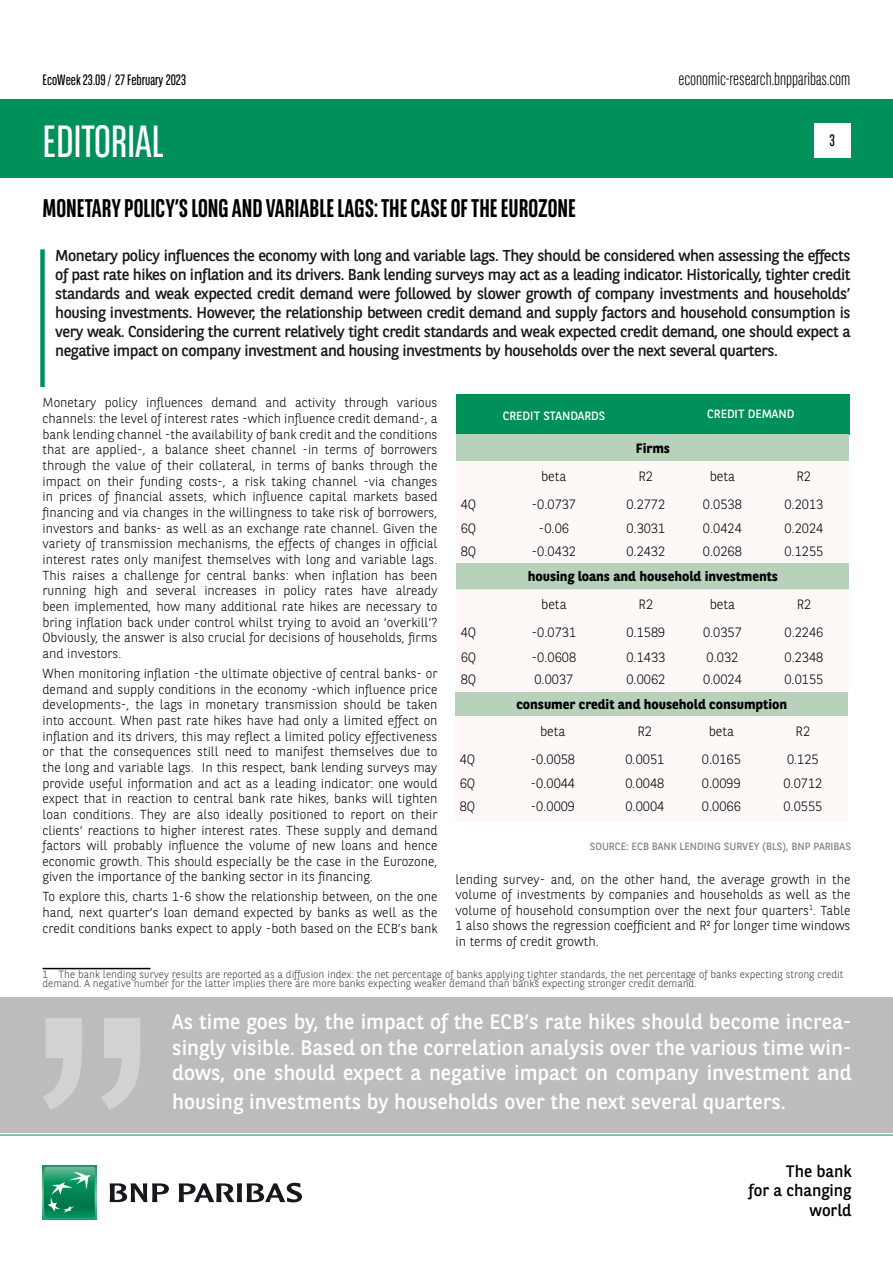
<style>
.page{position:relative;width:893px;height:1263px;background:#fff}
.page>*{position:absolute;margin:0;border:0;box-sizing:border-box;transform-origin:0 0}
.t1{font:45px "BNPP Sans Condensed";color:#fff}
.t2{font:700 25.5px "BNPP Sans Condensed";color:#000}
.t3{font:21px/25.2px "BNPP Sans";color:#fff;text-align:justify}
.t4{font:300 18px "BNPP Sans Condensed";color:#000}
.t5{font:16.5px/19.8px "BNPP Sans";color:#000;text-align:right}
.t6{font:16.5px "BNPP Sans Condensed";color:#000}
.t7{font:15.75px/18.9px "BNPP Sans";letter-spacing:-.03em;color:#1a171c;text-align:justify}
.t8{font:15px "BNPP Sans Condensed";color:#000}
.t9{font:300 13.5px "BNPP Sans";color:#000}
.t10{font:700 13.5px "BNPP Sans";color:#000}
.t11{font:300 13.05px/15.6px "BNPP Sans";color:#000;text-align:justify}
.t12{font:12px "BNPP Sans";color:#fff}
.t13{font:300 10.5px/9px "BNPP Sans";color:#3c3c3b}
.t14{font:10.5px "BNPP Sans";color:#878787}
</style>
<div class="page">
<div style="left:1px;top:99px;width:892px;height:78px;background:#00915b"></div>
<svg style="left:43px;top:1166px;width:53px;height:53px"></svg>
<svg style="left:44px;top:1167px;width:51px;height:51px;background:#26996e"></svg>
<svg style="left:110px;top:1183px;width:59px;height:19px"></svg>
<svg style="left:179px;top:1183px;width:123px;height:19px"></svg>
<hr style="left:0;top:1135px;width:893px;height:1px;background:#00915b">
<div style="left:814px;top:123px;width:36px;height:34px;background:#fff"></div>
<hr style="left:43px;top:968px;width:108px;height:1px;background:#000">
<div style="left:40px;top:249px;width:5px;height:138px;background:#00915b"></div>
<div style="left:456px;top:394px;width:394px;height:41px;background:#00915b"></div>
<div style="left:456px;top:435px;width:393px;height:26px;background:#b7d1ba"></div>
<div style="left:457px;top:563px;width:392px;height:26px;background:#b7d1ba"></div>
<svg style="left:457px;top:589px;width:392px;height:1px"></svg>
<div style="left:455px;top:693px;width:393px;height:129px;background:#fef8f7"></div>
<div style="left:455px;top:693px;width:393px;height:23px;background:#b7d1ba"></div>
<div style="left:0;top:997px;width:892px;height:135px;background:#bcbcbc"></div>
<svg style="left:43px;top:1018px;width:97px;height:92px"></svg>
<p class="t8" style="left:43px;top:70px;width:145px">EcoWeek 23.09 / 27 February 2023</p>
<h3 class="t4" style="left:678px;top:67px;width:174px">economic-research.bnpparibas.com</h3>
<h1 class="t1" style="left:43px;top:113px;width:123px">EDITORIAL</h1>
<h2 class="t2" style="left:43px;top:193px;width:535px">MONETARY POLICY’S LONG AND VARIABLE LAGS: THE CASE OF THE EUROZONE</h2>
<p class="t6" style="left:829px;top:130px;width:7px">3</p>
<p class="t7" style="left:55px;top:246px;width:797px">Monetary policy influences the economy with long and variable lags. They should be considered when assessing the effects of past rate hikes on inflation and its drivers. Bank lending surveys may act as a leading indicator. Historically, tighter credit standards and weak expected credit demand were followed by slower growth of company investments and households’ housing investments. However, the relationship between credit demand and supply factors and household consumption is very weak. Considering the current relatively tight credit standards and weak expected credit demand, one should expect a negative impact on company investment and housing investments by households over the next several quarters.</p>
<p class="t11" style="left:43px;top:394px;width:396px">Monetary policy influences demand and activity through various channels: the level of interest rates -which influence credit demand-, a bank lending channel -the availability of bank credit and the conditions that are applied-, a balance sheet channel -in terms of borrowers through the value of their collateral, in terms of banks through the impact on their funding costs-, a risk taking channel -via changes in prices of financial assets, which influence capital markets based financing and via changes in the willingness to take risk of borrowers, investors and banks- as well as an exchange rate channel. Given the variety of transmission mechanisms, the effects of changes in official interest rates only manifest themselves with long and variable lags.<br>This raises a challenge for central banks: when inflation has been running high and several increases in policy rates have already been implemented, how many additional rate hikes are necessary to bring inflation back under control whilst trying to avoid an ‘overkill’?<br>Obviously, the answer is also crucial for decisions of households, firms and investors.</p>
<p class="t11" style="left:43px;top:665px;width:396px">When monitoring inflation -the ultimate objective of central banks- or demand and supply conditions in the economy -which influence price developments-, the lags in monetary transmission should be taken into account. When past rate hikes have had only a limited effect on inflation and its drivers, this may reflect a limited policy effectiveness or that the consequences still need to manifest themselves due to the long and variable lags. In this respect, bank lending surveys may provide useful information and act as a leading indicator: one would expect that in reaction to central bank rate hikes, banks will tighten loan conditions. They are also ideally positioned to report on their clients’ reactions to higher interest rates. These supply and demand factors will probably influence the volume of new loans and hence economic growth. This should especially be the case in the Eurozone, given the importance of the banking sector in its financing.</p>
<p class="t11" style="left:43px;top:888px;width:396px">To explore this, charts 1-6 show the relationship between, on the one hand, next quarter’s loan demand expected by banks as well as the credit conditions banks expect to apply -both based on the ECB’s bank</p>
<p class="t12" style="left:503px;top:407px;width:104px">CREDIT STANDARDS</p>
<p class="t12" style="left:707px;top:406px;width:89px">CREDIT DEMAND</p>
<p class="t10" style="left:636px;top:439px;width:36px">Firms</p>
<p class="t9" style="left:541px;top:467px;width:27px">beta</p>
<p class="t9" style="left:639px;top:467px;width:16px">R2</p>
<p class="t9" style="left:710px;top:467px;width:27px">beta</p>
<p class="t9" style="left:797px;top:467px;width:16px">R2</p>
<p class="t9" style="left:461px;top:495px;width:17px">4Q</p>
<p class="t9" style="left:531px;top:495px;width:46px">-0.0737</p>
<p class="t9" style="left:626px;top:495px;width:40px">0.2772</p>
<p class="t9" style="left:703px;top:495px;width:40px">0.0538</p>
<p class="t9" style="left:784px;top:495px;width:40px">0.2013</p>
<p class="t9" style="left:461px;top:519px;width:17px">6Q</p>
<p class="t9" style="left:539px;top:519px;width:32px">-0.06</p>
<p class="t9" style="left:626px;top:519px;width:40px">0.3031</p>
<p class="t9" style="left:703px;top:519px;width:40px">0.0424</p>
<p class="t9" style="left:784px;top:519px;width:40px">0.2024</p>
<p class="t9" style="left:461px;top:542px;width:17px">8Q</p>
<p class="t9" style="left:531px;top:542px;width:46px">-0.0432</p>
<p class="t9" style="left:626px;top:542px;width:40px">0.2432</p>
<p class="t9" style="left:703px;top:542px;width:40px">0.0268</p>
<p class="t9" style="left:784px;top:542px;width:40px">0.1255</p>
<p class="t10" style="left:528px;top:567px;width:252px">housing loans and household investments</p>
<p class="t9" style="left:541px;top:595px;width:27px">beta</p>
<p class="t9" style="left:639px;top:595px;width:16px">R2</p>
<p class="t9" style="left:710px;top:595px;width:27px">beta</p>
<p class="t9" style="left:797px;top:595px;width:16px">R2</p>
<p class="t9" style="left:461px;top:623px;width:17px">4Q</p>
<p class="t9" style="left:531px;top:623px;width:46px">-0.0731</p>
<p class="t9" style="left:626px;top:623px;width:40px">0.1589</p>
<p class="t9" style="left:703px;top:623px;width:40px">0.0357</p>
<p class="t9" style="left:784px;top:623px;width:40px">0.2246</p>
<p class="t9" style="left:461px;top:648px;width:17px">6Q</p>
<p class="t9" style="left:531px;top:648px;width:46px">-0.0608</p>
<p class="t9" style="left:626px;top:648px;width:40px">0.1433</p>
<p class="t9" style="left:707px;top:648px;width:33px">0.032</p>
<p class="t9" style="left:784px;top:648px;width:40px">0.2348</p>
<p class="t9" style="left:461px;top:670px;width:17px">8Q</p>
<p class="t9" style="left:534px;top:670px;width:40px">0.0037</p>
<p class="t9" style="left:626px;top:670px;width:40px">0.0062</p>
<p class="t9" style="left:703px;top:670px;width:40px">0.0024</p>
<p class="t9" style="left:784px;top:670px;width:40px">0.0155</p>
<p class="t10" style="left:516px;top:695px;width:272px">consumer credit and household consumption</p>
<p class="t9" style="left:540px;top:722px;width:27px">beta</p>
<p class="t9" style="left:638px;top:722px;width:16px">R2</p>
<p class="t9" style="left:709px;top:722px;width:27px">beta</p>
<p class="t9" style="left:796px;top:722px;width:16px">R2</p>
<p class="t9" style="left:460px;top:750px;width:17px">4Q</p>
<p class="t9" style="left:530px;top:750px;width:46px">-0.0058</p>
<p class="t9" style="left:625px;top:750px;width:40px">0.0051</p>
<p class="t9" style="left:702px;top:750px;width:40px">0.0165</p>
<p class="t9" style="left:787px;top:750px;width:33px">0.125</p>
<p class="t9" style="left:460px;top:774px;width:17px">6Q</p>
<p class="t9" style="left:530px;top:774px;width:46px">-0.0044</p>
<p class="t9" style="left:625px;top:774px;width:40px">0.0048</p>
<p class="t9" style="left:702px;top:774px;width:40px">0.0099</p>
<p class="t9" style="left:783px;top:774px;width:40px">0.0712</p>
<p class="t9" style="left:460px;top:797px;width:17px">8Q</p>
<p class="t9" style="left:530px;top:797px;width:46px">-0.0009</p>
<p class="t9" style="left:625px;top:797px;width:40px">0.0004</p>
<p class="t9" style="left:702px;top:797px;width:40px">0.0066</p>
<p class="t9" style="left:783px;top:797px;width:40px">0.0555</p>
<p class="t14" style="left:590px;top:839px;width:263px">SOURCE: ECB BANK LENDING SURVEY (BLS), BNP PARIBAS</p>
<p class="t11" style="left:455px;top:870px;width:396px">lending survey- and, on the other hand, the average growth in the volume of investments by companies and households as well as the volume of household consumption over the next four quarters<sup>1</sup>. Table 1 also shows the regression coefficient and R² for longer time windows in terms of credit growth.</p>
<p class="t13" style="left:43px;top:969px;width:802px">1 The bank lending survey results are reported as a diffusion index: the net percentage of banks applying tighter standards, the net percentage of banks expecting strong credit demand. A negative number for the latter implies there are more banks expecting weaker demand than banks expecting stronger credit demand.</p>
<h3 class="t3" style="left:172px;top:1009px;width:681px">As time goes by, the impact of the ECB’s rate hikes should become increa&shy;singly visible. Based on the correlation analysis over the various time win&shy;dows, one should expect a negative impact on company investment and</h3>
<h3 class="t3" style="left:172px;top:1088px;width:615px">housing investments by households over the next several quarters.</h3>
<p class="t5" style="left:748px;top:1160px;width:104px">The bank<br>for a changing world</p>
</div>
